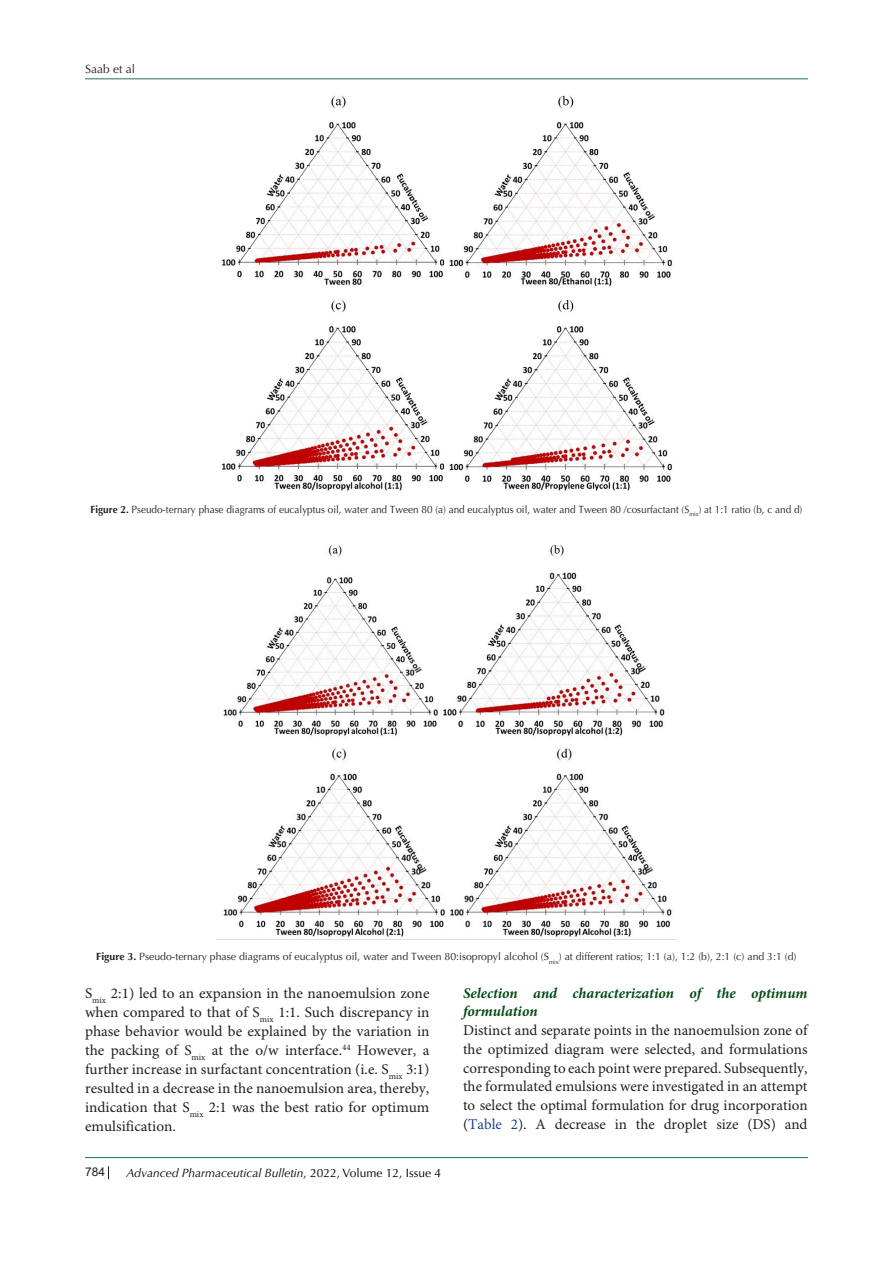
<style>
.page{position:relative;width:893px;height:1263px;background:#fff}
.page>*{position:absolute;margin:0;border:0;box-sizing:border-box;transform-origin:0 0}
.t1{font:15px/19px "Minion Pro";color:#231f20;text-align:justify}
.t2{font:italic 700 15px/18.8px "Minion Pro";color:#054b14}
.t3{font:italic 12px "Optima LT Std";color:#000}
.t4{font:12px "Optima LT Std";color:#231f20}
.t5{font:12px "Arial";color:#231f20}
.t6{font:10.5px "Optima LT Std";color:#231f20;scale:.95 1}
.t7{font:10.5px "Optima LT Std";color:#231f20}
.s1{font-weight:700}
.s2{color:#253f8e}
.s3{font-style:normal}
</style>
<div class="page">
<svg style="left:108px;top:1166px;width:1px;height:13px"></svg>
<hr style="left:85px;top:1157px;width:723px;height:1px;background:#1e7252">
<hr style="left:85px;top:78px;width:723px;height:1px;background:#1e7252">
<img style="left:221px;top:95px;width:451px;height:396px">
<img style="left:216px;top:545px;width:461px;height:395px">
<p class="t4" style="left:85px;top:62px;width:52px">Saab et al</p>
<p class="t6" style="left:91px;top:503px;width:751px"><span class="s1">Figure 2.</span> Pseudo-ternary phase diagrams of eucalyptus oil, water and Tween 80 (a) and eucalyptus oil, water and Tween 80 /cosurfactant (S<sub>mix</sub>) at 1:1 ratio (b, c and d)</p>
<p class="t7" style="left:96px;top:950px;width:702px"><span class="s1">Figure 3.</span> Pseudo-ternary phase diagrams of eucalyptus oil, water and Tween 80:isopropyl alcohol (S<sub>mix</sub>) at different ratios; 1:1 (a), 1:2 (b), 2:1 (c) and 3:1 (d)</p>
<p class="t1" style="left:85px;top:984px;width:346px">S<sub>mix</sub> 2:1) led to an expansion in the nanoemulsion zone when compared to that of S<sub>mix</sub> 1:1. Such discrepancy in phase behavior would be explained by the variation in the packing of S<sub>mix</sub> at the o/w interface.<sup>44</sup> However, a further increase in surfactant concentration (i.e. S<sub>mix</sub> 3:1) resulted in a decrease in the nanoemulsion area, thereby, indication that S<sub>mix</sub> 2:1 was the best ratio for optimum emulsification.</p>
<p class="t2" style="left:463px;top:983px;width:346px">Selection and characterization of the optimum formulation</p>
<p class="t1" style="left:463px;top:1021px;width:346px">Distinct and separate points in the nanoemulsion zone of the optimized diagram were selected, and formulations corresponding to each point were prepared. Subsequently, the formulated emulsions were investigated in an attempt to select the optimal formulation for drug incorporation (<span class="s2">Table 2</span>). A decrease in the droplet size (DS) and</p>
<p class="t5" style="left:85px;top:1163px;width:22px">784</p>
<p class="t3" style="left:126px;top:1165px;width:316px">Advanced Pharmaceutical Bulletin<span class="s3">, 2022, Volume 12, Issue 4</span></p>
</div>
